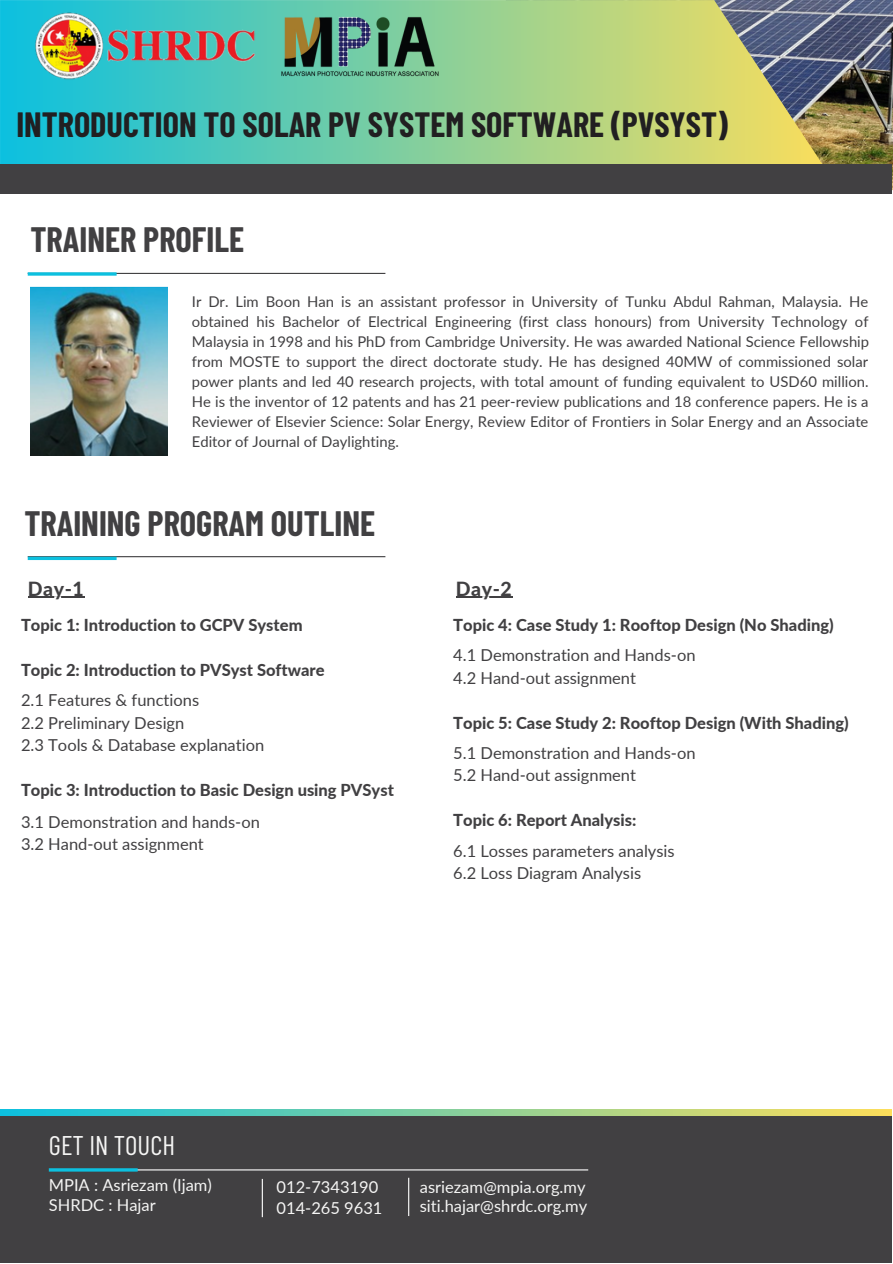
<style>
.page{position:relative;width:893px;height:1264px;background:#fff}
.page>*{position:absolute;margin:0;border:0;box-sizing:border-box;transform-origin:0 0}
.t1{font:700 34.5px "Barlow Condensed";color:#414042}
.t2{font:700 34.2px "Barlow Condensed";color:#211f21}
.t3{font:27px "Barlow Condensed";color:#f5f5f4}
.t4{font:800 19.5px "Lato";letter-spacing:.03em;color:#414042}
.t5{font:16.5px/22.5px "Lato";color:#414042}
.t6{font:800 16.5px "Lato";color:#414042}
.t7{font:16.5px "Lato";color:#f5f5f4}
.t8{font:14.85px/20px "Lato";color:#414042;text-align:justify}
</style>
<div class="page">
<img style="left:839px;top:0;width:53px;height:190px">
<svg style="left:0;top:0;width:839px;height:165px;background:#83c396"></svg>
<div style="left:0;top:1112px;width:891px;height:150px;background:#414042"></div>
<svg style="left:0;top:1109px;width:891px;height:6px;background:#84ce9c"></svg>
<hr style="left:51px;top:1169px;width:537px;height:1px;background:#fff">
<hr style="left:49px;top:1168px;width:89px;height:3px;background:#0cc0df">
<hr style="left:262px;top:1178px;width:1px;height:39px;background:#fff">
<hr style="left:408px;top:1177px;width:1px;height:38px;background:#fff">
<img style="left:30px;top:6px;width:232px;height:78px">
<img style="left:276px;top:14px;width:171px;height:64px">
<div style="left:0;top:165px;width:891px;height:29px;background:#414042"></div>
<hr style="left:28px;top:273px;width:357px;height:1px;background:#414042">
<svg style="left:28px;top:272px;width:89px;height:4px"></svg>
<img style="left:30px;top:287px;width:138px;height:168px">
<hr style="left:28px;top:556px;width:357px;height:1px;background:#414042">
<svg style="left:28px;top:556px;width:89px;height:4px"></svg>
<hr style="left:28px;top:596px;width:56px;height:2px;background:#414042">
<hr style="left:456px;top:596px;width:56px;height:2px;background:#414042">
<h2 class="t2" style="left:16px;top:102px;width:712px">INTRODUCTION TO SOLAR PV SYSTEM SOFTWARE (PVSYST)</h2>
<h1 class="t1" style="left:30px;top:218px;width:215px">TRAINER PROFILE</h1>
<p class="t8" style="left:192px;top:291px;width:678px">Ir Dr. Lim Boon Han is an assistant professor in University of Tunku Abdul Rahman, Malaysia. He obtained his Bachelor of Electrical Engineering (first class honours) from University Technology of Malaysia in 1998 and his PhD from Cambridge University. He was awarded National Science Fellowship from MOSTE to support the direct doctorate study. He has designed 40MW of commissioned solar power plants and led 40 research projects, with total amount of funding equivalent to USD60 million.<br>He is the inventor of 12 patents and has 21 peer-review publications and 18 conference papers. He is a Reviewer of Elsevier Science: Solar Energy, Review Editor of Frontiers in Solar Energy and an Associate Editor of Journal of Daylighting.</p>
<h1 class="t1" style="left:24px;top:501px;width:352px">TRAINING PROGRAM OUTLINE</h1>
<h3 class="t4" style="left:28px;top:576px;width:58px">Day-1</h3>
<p class="t6" style="left:21px;top:614px;width:283px">Topic 1: Introduction to GCPV System</p>
<p class="t6" style="left:21px;top:659px;width:305px">Topic 2: Introduction to PVSyst Software</p>
<p class="t5" style="left:21px;top:688px;width:245px">2.1 Features &amp; functions<br>2.2 Preliminary Design<br>2.3 Tools &amp; Database explanation</p>
<p class="t6" style="left:21px;top:779px;width:374px">Topic 3: Introduction to Basic Design using PVSyst</p>
<p class="t5" style="left:21px;top:810px;width:240px">3.1 Demonstration and hands-on<br>3.2 Hand-out assignment</p>
<h3 class="t4" style="left:456px;top:576px;width:58px">Day-2</h3>
<p class="t6" style="left:453px;top:614px;width:382px">Topic 4: Case Study 1: Rooftop Design (No Shading)</p>
<p class="t5" style="left:453px;top:643px;width:244px">4.1 Demonstration and Hands-on<br>4.2 Hand-out assignment</p>
<p class="t6" style="left:453px;top:712px;width:397px">Topic 5: Case Study 2: Rooftop Design (With Shading)</p>
<p class="t5" style="left:453px;top:741px;width:244px">5.1 Demonstration and Hands-on<br>5.2 Hand-out assignment</p>
<p class="t6" style="left:453px;top:810px;width:185px">Topic 6: Report Analysis:</p>
<p class="t5" style="left:453px;top:839px;width:223px">6.1 Losses parameters analysis<br>6.2 Loss Diagram Analysis</p>
<h3 class="t3" style="left:49px;top:1127px;width:128px">GET IN TOUCH</h3>
<p class="t7" style="left:49px;top:1174px;width:164px">MPIA : Asriezam (Ijam)</p>
<p class="t7" style="left:276px;top:1176px;width:103px">012-7343190</p>
<p class="t7" style="left:420px;top:1176px;width:167px">asriezam@mpia.org.my</p>
<p class="t7" style="left:49px;top:1194px;width:108px">SHRDC : Hajar</p>
<p class="t7" style="left:276px;top:1197px;width:107px">014-265 9631</p>
<p class="t7" style="left:420px;top:1195px;width:169px">siti.hajar@shrdc.org.my</p>
</div>
